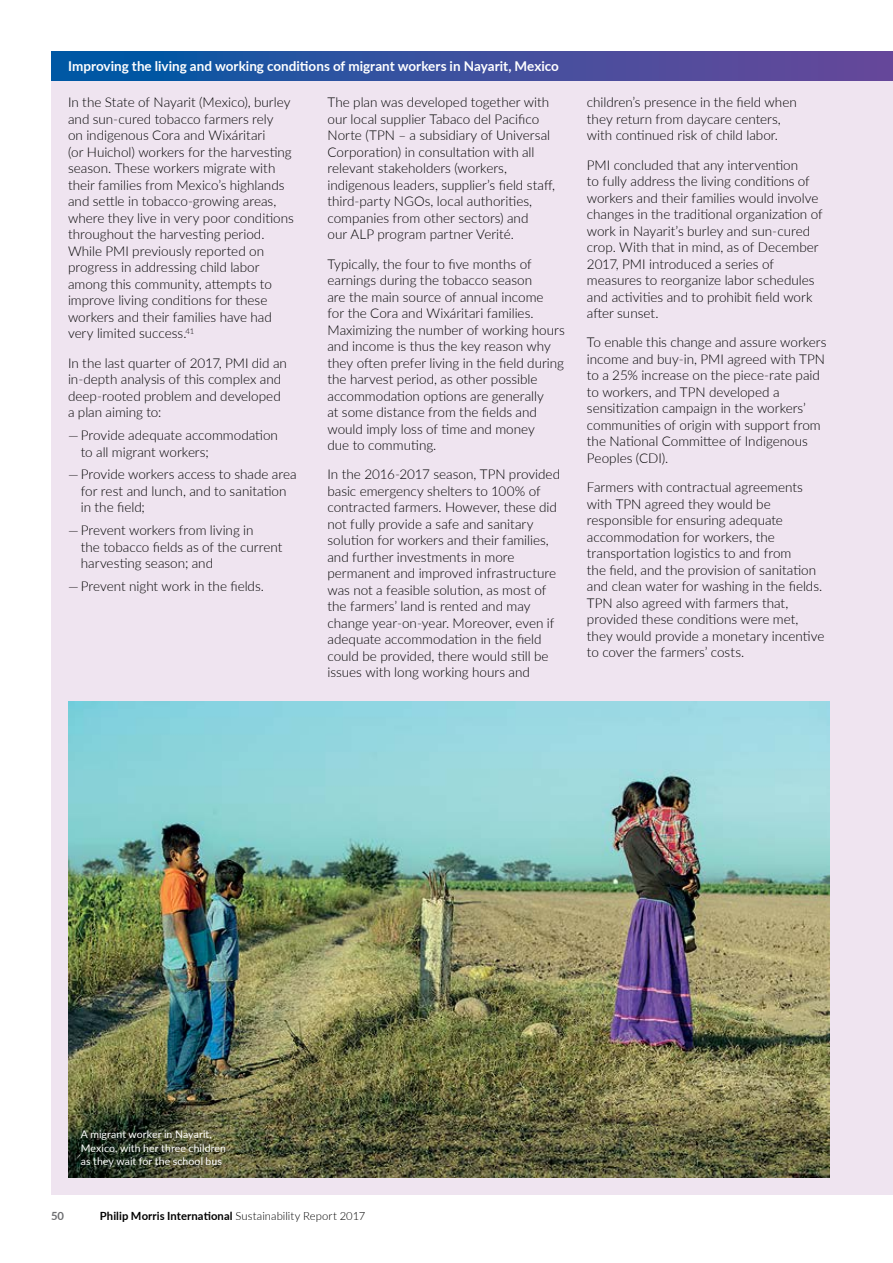
<style>
.page{position:relative;width:893px;height:1263px;background:#fff}
.page>*{position:absolute;margin:0;border:0;box-sizing:border-box;transform-origin:0 0}
.t1{font:300 13.5px/16.5px "Lato";color:#000}
.t2{font:700 13.5px "Lato";color:#fff}
.t3{font:700 11.25px "Lato";letter-spacing:.01em;color:#000}
.t4{font:700 11.25px "Lato";color:#6d6e71}
.t5{font:10.5px/13.5px "Lato";letter-spacing:.01em;color:#fff}
.s1{font-weight:300}
</style>
<div class="page">
<div style="left:51px;top:51px;width:842px;height:1144px;background:#efe4f0"></div>
<div style="left:51px;top:51px;width:842px;height:30px;background:linear-gradient(to right,#0059a4,#6f489a)"></div>
<img style="left:68px;top:702px;width:761px;height:476px">
<p class="t2" style="left:68px;top:56px;width:492px">Improving the living and working conditions of migrant workers in Nayarit, Mexico</p>
<p class="t1" style="left:68px;top:94px;width:227px">In the State of Nayarit (Mexico), burley and sun-cured tobacco farmers rely<br>on indigenous Cora and Wixáritari<br>(or Huichol) workers for the harvesting season. These workers migrate with their families from Mexico’s highlands and settle in tobacco-growing areas, where they live in very poor conditions throughout the harvesting period.<br>While PMI previously reported on progress in addressing child labor among this community, attempts to improve living conditions for these workers and their families have had very limited success.<sup>41</sup></p>
<p class="t1" style="left:68px;top:354px;width:220px">In the last quarter of 2017, PMI did an in-depth analysis of this complex and deep-rooted problem and developed a plan aiming to:</p>
<p class="t1" style="left:81px;top:426px;width:199px;text-indent:-13px">— Provide adequate accommodation to all migrant workers;</p>
<p class="t1" style="left:81px;top:466px;width:217px;text-indent:-13px">— Provide workers access to shade area for rest and lunch, and to sanitation in the field;</p>
<p class="t1" style="left:81px;top:522px;width:203px;text-indent:-13px">— Prevent workers from living in<br>the tobacco fields as of the current harvesting season; and</p>
<p class="t1" style="left:68px;top:578px;width:197px">— Prevent night work in the fields.</p>
<p class="t1" style="left:327px;top:94px;width:229px">The plan was developed together with our local supplier Tabaco del Pacifico Norte (TPN – a subsidiary of Universal Corporation) in consultation with all relevant stakeholders (workers, indigenous leaders, supplier’s field staff, third-party NGOs, local authorities, companies from other sectors) and<br>our ALP program partner Verité.</p>
<p class="t1" style="left:327px;top:255px;width:239px">Typically, the four to five months of earnings during the tobacco season<br>are the main source of annual income<br>for the Cora and Wixáritari families.<br>Maximizing the number of working hours and income is thus the key reason why they often prefer living in the field during the harvest period, as other possible accommodation options are generally<br>at some distance from the fields and would imply loss of time and money<br>due to commuting.</p>
<p class="t1" style="left:327px;top:466px;width:234px">In the 2016-2017 season, TPN provided basic emergency shelters to 100% of contracted farmers. However, these did not fully provide a safe and sanitary solution for workers and their families, and further investments in more permanent and improved infrastructure was not a feasible solution, as most of the farmers’ land is rented and may change year-on-year. Moreover, even if adequate accommodation in the field could be provided, there would still be issues with long working hours and</p>
<p class="t1" style="left:587px;top:94px;width:211px">children’s presence in the field when they return from daycare centers, with continued risk of child labor.</p>
<p class="t1" style="left:587px;top:156px;width:237px">PMI concluded that any intervention<br>to fully address the living conditions of workers and their families would involve changes in the traditional organization of work in Nayarit’s burley and sun-cured crop. With that in mind, as of December 2017, PMI introduced a series of measures to reorganize labor schedules and activities and to prohibit field work after sunset.</p>
<p class="t1" style="left:587px;top:334px;width:241px">To enable this change and assure workers income and buy-in, PMI agreed with TPN to a 25% increase on the piece-rate paid to workers, and TPN developed a sensitization campaign in the workers’ communities of origin with support from the National Committee of Indigenous Peoples (CDI).</p>
<p class="t1" style="left:587px;top:478px;width:239px">Farmers with contractual agreements with TPN agreed they would be responsible for ensuring adequate accommodation for workers, the transportation logistics to and from<br>the field, and the provision of sanitation and clean water for washing in the fields.<br>TPN also agreed with farmers that, provided these conditions were met, they would provide a monetary incentive to cover the farmers’ costs.</p>
<p class="t5" style="left:81px;top:1127px;width:147px">A migrant worker in Nayarit,<br>Mexico, with her three children as they wait for the school bus</p>
<p class="t4" style="left:51px;top:1208px;width:15px">50</p>
<p class="t3" style="left:100px;top:1208px;width:267px">Philip Morris International <span class="s1">Sustainability Report 2017</span></p>
</div>
